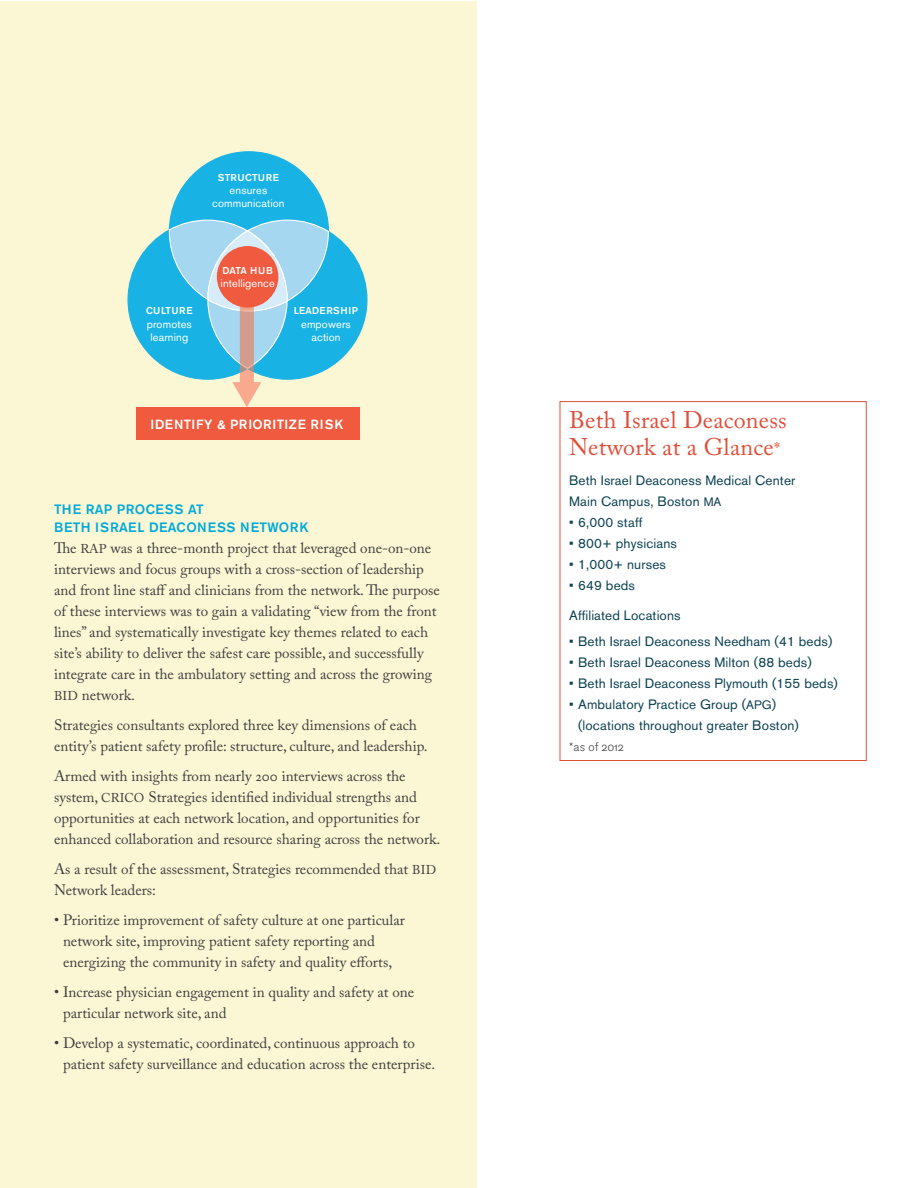
<style>
.page{position:relative;width:918px;height:1188px;background:#fff}
.page>*{position:absolute;margin:0;border:0;box-sizing:border-box;transform-origin:0 0}
.Sidebar_Head{font:24px/27px "Adobe Caslon Pro";letter-spacing:.01em;color:#de503a}
.Body_text{font:15px/21px "Adobe Caslon Pro";color:#3e3e3f}
.Sidebar_body{font:13.5px/21px "Akzidenz Grotesk BE";letter-spacing:.01em;color:#0b4150}
.Subhead_1{font:500 13.5px/18px "Akzidenz Grotesk BE";letter-spacing:.025em;color:#00aada}
.t1{font:500 13.2px "Akzidenz Grotesk BE";letter-spacing:.045em;color:#fff}
.Footnote{font:300 12px "Akzidenz Grotesk BE";letter-spacing:.01em;color:#3e3e3f}
.t2{font:10.95px/13.2px "Akzidenz Grotesk BE";letter-spacing:.01em;color:#fff;text-align:center}
.t3{font:500 9.9px "Akzidenz Grotesk BE";letter-spacing:.045em;color:#fff}
.t4{font:500 9.9px "Akzidenz Grotesk BE";letter-spacing:.025em;color:#fff}
.s1{font-size:18px}
.s2{font-size:12.15px}
.s3{font-size:12.75px}
</style>
<div class="page">
<div style="left:1px;top:1px;width:476px;height:1186px;background:#fbf6d4"></div>
<div style="left:136px;top:407px;width:224px;height:33px;background:#f05a3f"></div>
<svg style="left:127px;top:151px;width:241px;height:256px"></svg>
<div style="left:217px;top:246px;width:61px;height:62px;background:#f05a3f;border-radius:50%"></div>
<div style="left:560px;top:401px;width:306px;height:360px;border:1px solid #de503a"></div>
<p class="t4" style="left:218px;top:171px;width:63px">STRUCTURE</p>
<p class="t2" style="left:212px;top:183px;width:74px">ensures communication</p>
<p class="t3" style="left:146px;top:305px;width:48px">CULTURE</p>
<p class="t2" style="left:147px;top:317px;width:47px">promotes learning</p>
<p class="t4" style="left:223px;top:265px;width:52px">DATA HUB</p>
<p class="t2" style="left:221px;top:277px;width:56px">intelligence</p>
<p class="t3" style="left:294px;top:305px;width:66px">LEADERSHIP</p>
<p class="t2" style="left:301px;top:317px;width:51px">empowers action</p>
<p class="t1" style="left:150px;top:416px;width:194px">IDENTIFY &amp; PRIORITIZE RISK</p>
<p class="Sidebar_Head" style="left:569px;top:407px;width:219px">Beth Israel Deaconess<br>Network at a Glance<span class="s1">*</span></p>
<p class="Sidebar_body" style="left:569px;top:470px;width:228px">Beth Israel Deaconess Medical Center<br>Main Campus, Boston <span class="s2">MA</span></p>
<p class="Sidebar_body" style="left:569px;top:512px;width:75px">• 6,000 staff</p>
<p class="Sidebar_body" style="left:569px;top:533px;width:109px">• 800+ physicians</p>
<p class="Sidebar_body" style="left:569px;top:554px;width:98px">• 1,000+ nurses</p>
<p class="Sidebar_body" style="left:569px;top:575px;width:67px">• 649 beds</p>
<p class="Sidebar_body" style="left:569px;top:605px;width:113px">Affiliated Locations</p>
<p class="Sidebar_body" style="left:569px;top:631px;width:265px">• Beth Israel Deaconess Needham (41 beds)</p>
<p class="Sidebar_body" style="left:569px;top:652px;width:244px">• Beth Israel Deaconess Milton (88 beds)</p>
<p class="Sidebar_body" style="left:569px;top:673px;width:270px">• Beth Israel Deaconess Plymouth (155 beds)</p>
<p class="Sidebar_body" style="left:578px;top:694px;width:222px;text-indent:-9px">• Ambulatory Practice Group (<span class="s2">APG</span>) (locations throughout greater Boston)</p>
<p class="Footnote" style="left:569px;top:740px;width:56px">*as of 2012</p>
<p class="Subhead_1" style="left:54px;top:500px;width:256px">THE RAP PROCESS AT<br>BETH ISRAEL DEACONESS NETWORK</p>
<p class="Body_text" style="left:54px;top:537px;width:388px">The <span class="s3">RAP</span> was a three-month project that leveraged one-on-one interviews and focus groups with a cross-section of leadership and front line staff and clinicians from the network. The purpose of these interviews was to gain a validating “view from the front lines” and systematically investigate key themes related to each site’s ability to deliver the safest care possible, and successfully integrate care in the ambulatory setting and across the growing <span class="s3">BID</span> network.</p>
<p class="Body_text" style="left:54px;top:714px;width:375px">Strategies consultants explored three key dimensions of each entity’s patient safety profile: structure, culture, and leadership.</p>
<p class="Body_text" style="left:54px;top:765px;width:388px">Armed with insights from nearly 200 interviews across the system, <span class="s3">CRICO</span> Strategies identified individual strengths and opportunities at each network location, and opportunities for enhanced collaboration and resource sharing across the network.</p>
<p class="Body_text" style="left:54px;top:858px;width:384px">As a result of the assessment, Strategies recommended that <span class="s3">BID<br></span>Network leaders:</p>
<p class="Body_text" style="left:63px;top:909px;width:343px;text-indent:-9px">• Prioritize improvement of safety culture at one particular network site, improving patient safety reporting and energizing the community in safety and quality efforts,</p>
<p class="Body_text" style="left:63px;top:981px;width:353px;text-indent:-9px">• Increase physician engagement in quality and safety at one particular network site, and</p>
<p class="Body_text" style="left:63px;top:1032px;width:374px;text-indent:-9px">• Develop a systematic, coordinated, continuous approach to patient safety surveillance and education across the enterprise.</p>
</div>
